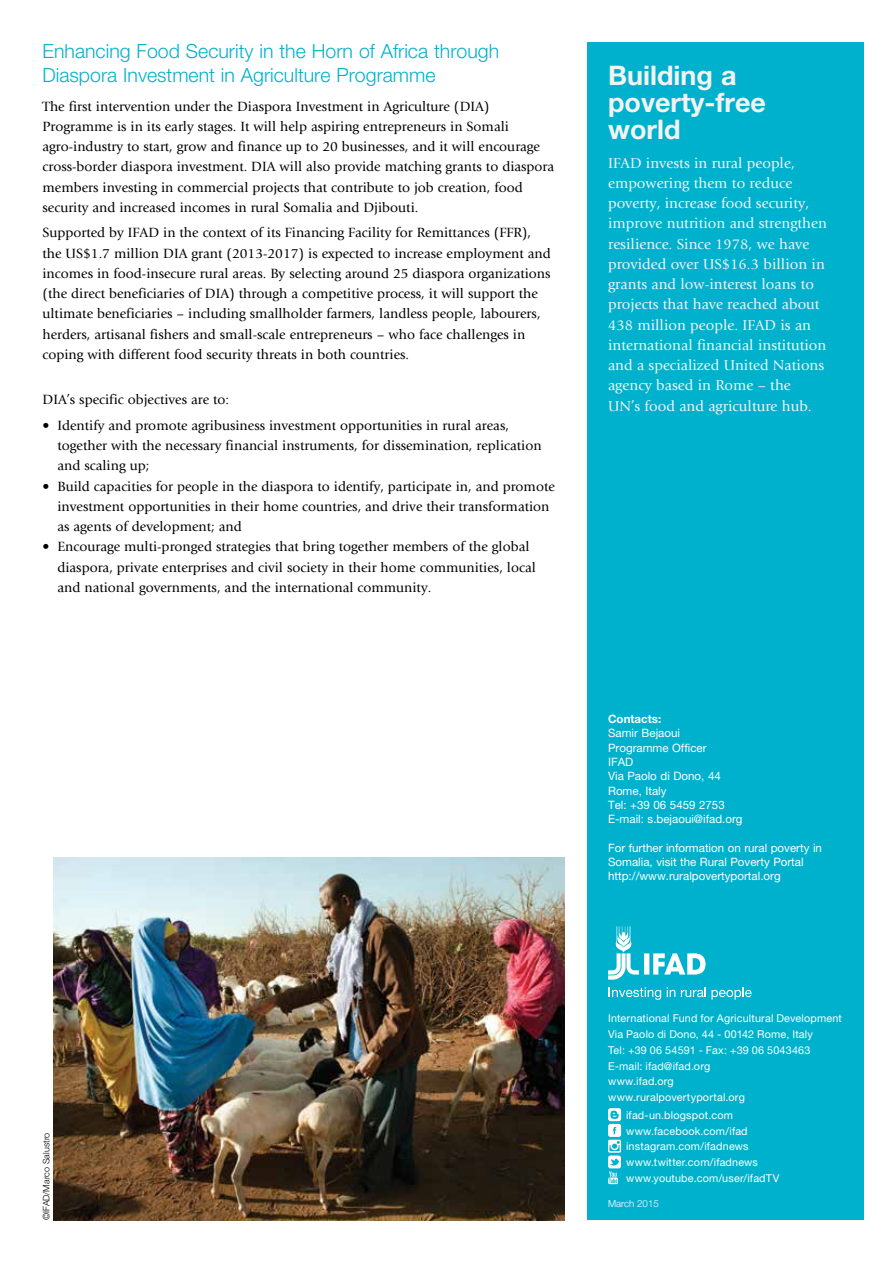
<style>
.page{position:relative;width:893px;height:1263px;background:#fff}
.page>*{position:absolute;margin:0;border:0;box-sizing:border-box;transform-origin:0 0}
.t1{font:700 27px/27px "Helvetica Neue";color:#f3f3f3}
.t2{font:300 19.5px/24px "Helvetica Neue";color:#00b1cd}
.t3{font:15px/20.2px "Giovanni";color:#f3f3f3}
.t4{font:13.95px/20.2px "Giovanni";color:#000}
.t5{font:11.55px/14.2px "Helvetica Neue";color:#fff}
.t6{font:700 11.55px "Helvetica Neue";color:#fff}
.t7{font:10.8px/15.8px "Helvetica Neue";letter-spacing:.015em;color:#fff}
.t8{font:300 9.75px "Helvetica Neue";color:#fff}
.t9{font:300 9px "Helvetica Neue";color:#000}
</style>
<div class="page">
<div style="left:587px;top:43px;width:276px;height:1177px;background:#00b1cd"></div>
<svg style="left:608px;top:1108px;width:13px;height:76px"></svg>
<svg style="left:608px;top:926px;width:98px;height:54px"></svg>
<svg style="left:609px;top:987px;width:52px;height:13px"></svg>
<svg style="left:667px;top:987px;width:8px;height:10px"></svg>
<svg style="left:681px;top:987px;width:71px;height:13px"></svg>
<img style="left:53px;top:858px;width:511px;height:362px">
<h2 class="t2" style="left:43px;top:39px;width:458px">Enhancing Food Security in the Horn of Africa through<br>Diaspora Investment in Agriculture Programme</h2>
<p class="t4" style="left:43px;top:96px;width:513px">The first intervention under the Diaspora Investment in Agriculture (DIA)<br>Programme is in its early stages. It will help aspiring entrepreneurs in Somali agro-industry to start, grow and finance up to 20 businesses, and it will encourage cross-border diaspora investment. DIA will also provide matching grants to diaspora members investing in commercial projects that contribute to job creation, food security and increased incomes in rural Somalia and Djibouti.</p>
<p class="t4" style="left:43px;top:223px;width:510px">Supported by IFAD in the context of its Financing Facility for Remittances (FFR), the US$1.7 million DIA grant (2013-2017) is expected to increase employment and incomes in food-insecure rural areas. By selecting around 25 diaspora organizations (the direct beneficiaries of DIA) through a competitive process, it will support the ultimate beneficiaries – including smallholder farmers, landless people, labourers, herders, artisanal fishers and small-scale entrepreneurs – who face challenges in coping with different food security threats in both countries.</p>
<p class="t4" style="left:43px;top:390px;width:188px">DIA’s specific objectives are to:</p>
<p class="t4" style="left:57px;top:415px;width:486px;text-indent:-15px">• Identify and promote agribusiness investment opportunities in rural areas, together with the necessary financial instruments, for dissemination, replication and scaling up;</p>
<p class="t4" style="left:57px;top:476px;width:499px;text-indent:-15px">• Build capacities for people in the diaspora to identify, participate in, and promote investment opportunities in their home countries, and drive their transformation as agents of development; and</p>
<p class="t4" style="left:57px;top:537px;width:480px;text-indent:-15px">• Encourage multi-pronged strategies that bring together members of the global diaspora, private enterprises and civil society in their home communities, local and national governments, and the international community.</p>
<p class="t9" style="left:41px;top:1220px;width:89px;rotate:-90deg">©IFAD/Marco Salustro</p>
<h1 class="t1" style="left:608px;top:61px;width:160px">Building a poverty-free world</h1>
<p class="t3" style="left:608px;top:153px;width:220px">IFAD invests in rural people, empowering them to reduce poverty, increase food security, improve nutrition and strengthen resilience. Since 1978, we have provided over US$16.3 billion in grants and low-interest loans to projects that have reached about<br>438 million people. IFAD is an international financial institution and a specialized United Nations agency based in Rome – the<br>UN’s food and agriculture hub.</p>
<p class="t6" style="left:608px;top:712px;width:55px">Contacts:</p>
<p class="t5" style="left:608px;top:726px;width:136px">Samir Bejaoui<br>Programme Officer<br>IFAD<br>Via Paolo di Dono, 44<br>Rome, Italy<br>Tel: +39 06 5459 2753<br>E-mail: s.bejaoui@ifad.org</p>
<p class="t5" style="left:608px;top:840px;width:215px">For further information on rural poverty in<br>Somalia, visit the Rural Poverty Portal http://www.ruralpovertyportal.org</p>
<p class="t7" style="left:608px;top:1010px;width:235px">International Fund for Agricultural Development<br>Via Paolo di Dono, 44 - 00142 Rome, Italy<br>Tel: +39 06 54591 - Fax: +39 06 5043463<br>E-mail: ifad@ifad.org<br>www.ifad.org<br>www.ruralpovertyportal.org</p>
<p class="t7" style="left:626px;top:1107px;width:155px">ifad-un.blogspot.com www.facebook.com/ifad instagram.com/ifadnews www.twitter.com/ifadnews www.youtube.com/user/ifadTV</p>
<p class="t8" style="left:608px;top:1197px;width:52px">March 2015</p>
</div>
